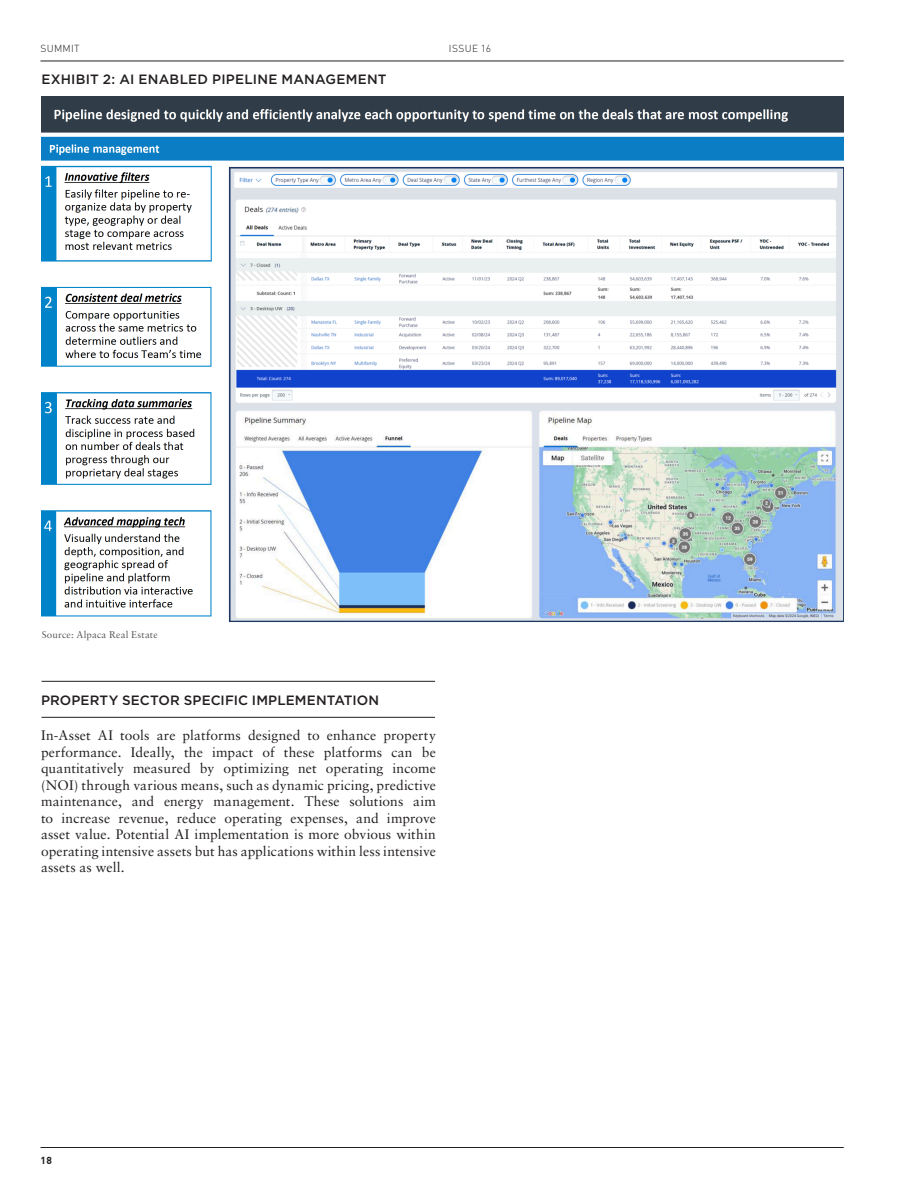
<style>
.page{position:relative;width:918px;height:1188px;background:#fff}
.page>*{position:absolute;margin:0;border:0;box-sizing:border-box;transform-origin:0 0}
.BODY_COPY___Sabon{font:13.8px/16.5px "Sabon";letter-spacing:.01em;color:#231f20;text-align:justify}
.t1{font:500 13.5px "Gotham";letter-spacing:.01em;color:#231f20}
.t2{font:300 10.2px "DIN";letter-spacing:.03em;color:#231f20}
.t3{font:700 10.2px "DIN";color:#231f20}
.BODY_COPY_Footnotes{font:9.75px "Sabon";letter-spacing:.02em;color:#57585a}
</style>
<div class="page">
<hr style="left:40px;top:1147px;width:804px;height:1px;background:#231f20">
<hr style="left:40px;top:61px;width:804px;height:1px;background:#231f20">
<hr style="left:42px;top:717px;width:393px;height:1px;background:#231f20">
<hr style="left:42px;top:681px;width:393px;height:1px;background:#231f20">
<img style="left:42px;top:97px;width:802px;height:525px">
<p class="t2" style="left:40px;top:42px;width:41px">SUMMIT</p>
<p class="t2" style="left:449px;top:42px;width:44px">ISSUE 16</p>
<p class="t1" style="left:41px;top:72px;width:347px">EXHIBIT 2: AI ENABLED PIPELINE MANAGEMENT</p>
<p class="BODY_COPY_Footnotes" style="left:42px;top:629px;width:117px">Source: Alpaca Real Estate</p>
<p class="t1" style="left:41px;top:692px;width:340px">PROPERTY SECTOR SPECIFIC IMPLEMENTATION</p>
<p class="BODY_COPY___Sabon" style="left:41px;top:727px;width:396px">In-Asset AI tools are platforms designed to enhance property performance. Ideally, the impact of these platforms can be quantitatively measured by optimizing net operating income (NOI) through various means, such as dynamic pricing, predictive maintenance, and energy management. These solutions aim to increase revenue, reduce operating expenses, and improve asset value. Potential AI implementation is more obvious within operating intensive assets but has applications within less intensive assets as well.</p>
<p class="t3" style="left:40px;top:1154px;width:13px">18</p>
</div>
